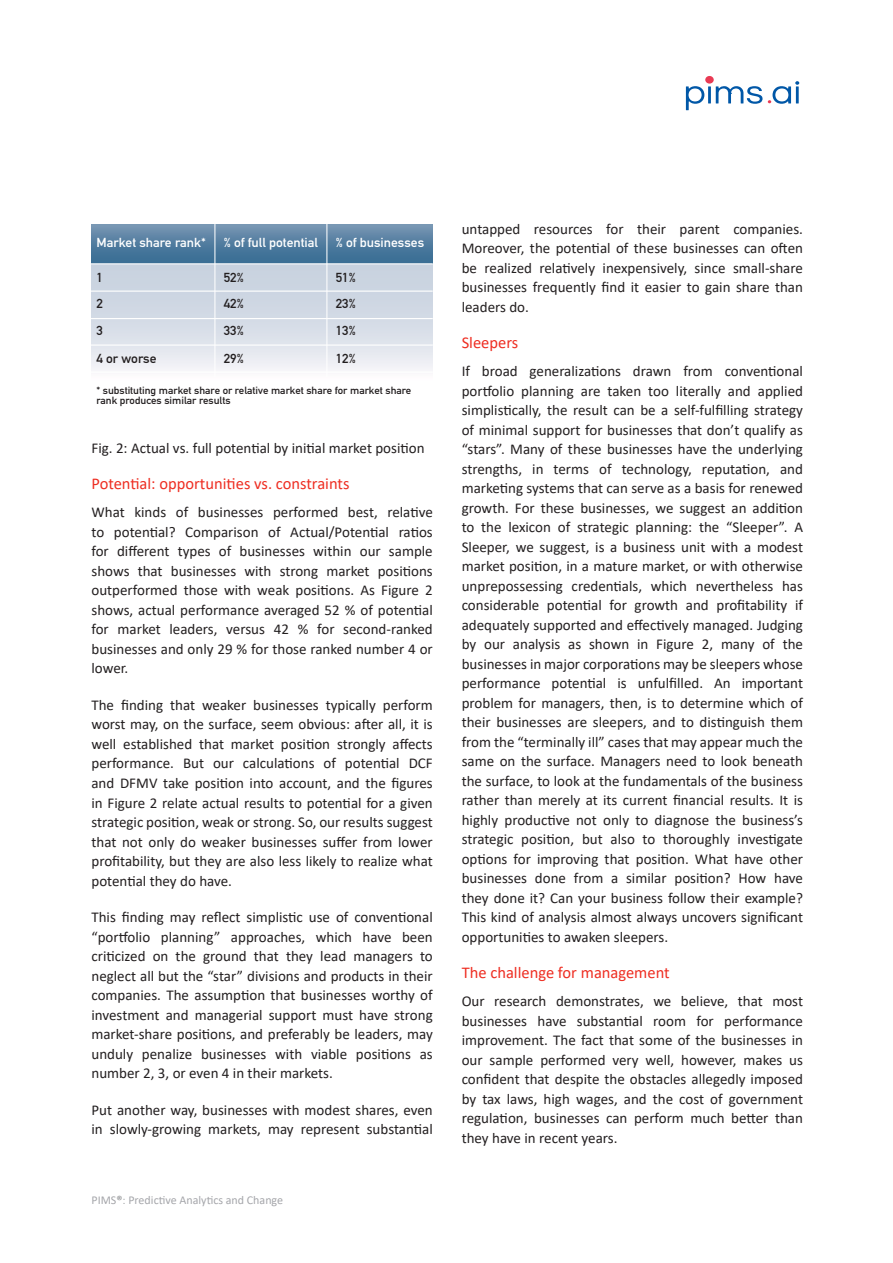
<style>
.page{position:relative;width:893px;height:1263px;background:#fff}
.page>*{position:absolute;margin:0;border:0;box-sizing:border-box;transform-origin:0 0}
._20_Fliess_HelvRoman_8_75_11_75_schw{font:16.5px "Calibri";color:#ee2e22}
._20_Fliess_HelvRoman_8_75_11_75_schw-2{font:15px/19.5px "Calibri";color:#231f20;text-align:justify}
.t1{font:12.9px "DIN Mittelschrift";color:#fff;scale:1.05 1}
.t2{font:12.9px/27px "DIN Mittelschrift";color:#231f20;text-align:justify;scale:1.05 1}
._20_Fliess_HelvRoman_8_75_11_75_schw-3{font:12px "Calibri";color:#a5a6aa}
.t3{font:10.35px/9.8px "DIN Mittelschrift";color:#231f20;scale:1.05 1}
.s1{color:#828487}
.s2{font-weight:300;color:#97999c}
</style>
<div class="page">
<svg style="left:91px;top:264px;width:342px;height:105px;background:#d6dde7"></svg>
<div style="left:91px;top:224px;width:342px;height:40px;background:linear-gradient(to bottom,#7795b3,#356b92)"></div>
<hr style="left:214px;top:223px;width:1px;height:154px;background:#fff">
<hr style="left:326px;top:223px;width:1px;height:154px;background:#fff">
<hr style="left:91px;top:263px;width:342px;height:1px;background:#fff">
<hr style="left:91px;top:290px;width:342px;height:2px;background:#fff">
<hr style="left:91px;top:318px;width:342px;height:1px;background:#fff">
<hr style="left:91px;top:344px;width:342px;height:2px;background:#fff">
<svg style="left:686px;top:86px;width:18px;height:24px"></svg>
<hr style="left:708px;top:86px;width:3px;height:17px;background:#0057a7">
<div style="left:705px;top:76px;width:9px;height:8px;background:#e93a54;border-radius:50%"></div>
<svg style="left:768px;top:81px;width:31px;height:23px"></svg>
<svg style="left:716px;top:86px;width:46px;height:18px"></svg>
<p class="t1" style="left:96px;top:235px;width:106px">Market share rank*</p>
<p class="t1" style="left:224px;top:235px;width:91px">% of full potential</p>
<p class="t1" style="left:336px;top:235px;width:86px">% of businesses</p>
<p class="t2" style="left:224px;top:264px;width:21px">52% 42% 33% 29%</p>
<p class="t2" style="left:336px;top:264px;width:21px">51% 23% 13% 12%</p>
<p class="t2" style="left:96px;top:264px;width:8px">1<br>2<br>3</p>
<p class="t2" style="left:96px;top:344px;width:59px">4 or worse</p>
<p class="t3" style="left:96px;top:386px;width:301px">* substituting market share or relative market share for market share rank produces similar results</p>
<p class="_20_Fliess_HelvRoman_8_75_11_75_schw-2" style="left:91px;top:438px;width:335px">Fig. 2: Actual vs. full potential by initial market position</p>
<p class="_20_Fliess_HelvRoman_8_75_11_75_schw" style="left:91px;top:472px;width:260px">Potential: opportunities vs. constraints</p>
<p class="_20_Fliess_HelvRoman_8_75_11_75_schw-2" style="left:91px;top:502px;width:343px">What kinds of businesses performed best, relative to potential? Comparison of Actual/Potential ratios for different types of businesses within our sample shows that businesses with strong market positions outperformed those with weak positions. As Figure 2 shows, actual performance averaged 52 % of potential for market leaders, versus 42 % for second-ranked businesses and only 29 % for those ranked number 4 or lower.</p>
<p class="_20_Fliess_HelvRoman_8_75_11_75_schw-2" style="left:91px;top:695px;width:343px">The finding that weaker businesses typically perform worst may, on the surface, seem obvious: after all, it is well established that market position strongly affects performance. But our calculations of potential DCF and DFMV take position into account, and the figures in Figure 2 relate actual results to potential for a given strategic position, weak or strong. So, our results suggest that not only do weaker businesses suffer from lower profitability, but they are also less likely to realize what potential they do have.</p>
<p class="_20_Fliess_HelvRoman_8_75_11_75_schw-2" style="left:91px;top:907px;width:343px">This finding may reflect simplistic use of conventional “portfolio planning” approaches, which have been criticized on the ground that they lead managers to neglect all but the “star” divisions and products in their companies. The assumption that businesses worthy of investment and managerial support must have strong market-share positions, and preferably be leaders, may unduly penalize businesses with viable positions as number 2, 3, or even 4 in their markets.</p>
<p class="_20_Fliess_HelvRoman_8_75_11_75_schw-2" style="left:91px;top:1099px;width:343px">Put another way, businesses with modest shares, even in slowly-growing markets, may represent substantial</p>
<p class="_20_Fliess_HelvRoman_8_75_11_75_schw-3" style="left:91px;top:1192px;width:193px">PIMS<span class="s1">®</span><span class="s2">:</span> Predictive Analytics and Change</p>
<p class="_20_Fliess_HelvRoman_8_75_11_75_schw-2" style="left:462px;top:219px;width:343px">untapped resources for their parent companies.<br>Moreover, the potential of these businesses can often be realized relatively inexpensively, since small-share businesses frequently find it easier to gain share than leaders do.</p>
<p class="_20_Fliess_HelvRoman_8_75_11_75_schw" style="left:462px;top:331px;width:58px">Sleepers</p>
<p class="_20_Fliess_HelvRoman_8_75_11_75_schw-2" style="left:462px;top:361px;width:343px">If broad generalizations drawn from conventional portfolio planning are taken too literally and applied simplistically, the result can be a self-fulfilling strategy of minimal support for businesses that don’t qualify as “stars”. Many of these businesses have the underlying strengths, in terms of technology, reputation, and marketing systems that can serve as a basis for renewed growth. For these businesses, we suggest an addition to the lexicon of strategic planning: the “Sleeper”. A Sleeper, we suggest, is a business unit with a modest market position, in a mature market, or with otherwise unprepossessing credentials, which nevertheless has considerable potential for growth and profitability if adequately supported and effectively managed. Judging by our analysis as shown in Figure 2, many of the businesses in major corporations may be sleepers whose performance potential is unfulfilled. An important problem for managers, then, is to determine which of their businesses are sleepers, and to distinguish them from the “terminally ill” cases that may appear much the same on the surface. Managers need to look beneath the surface, to look at the fundamentals of the business rather than merely at its current financial results. It is highly productive not only to diagnose the business’s strategic position, but also to thoroughly investigate options for improving that position. What have other businesses done from a similar position? How have they done it? Can your business follow their example?<br>This kind of analysis almost always uncovers significant opportunities to awaken sleepers.</p>
<p class="_20_Fliess_HelvRoman_8_75_11_75_schw" style="left:462px;top:961px;width:210px">The challenge for management</p>
<p class="_20_Fliess_HelvRoman_8_75_11_75_schw-2" style="left:462px;top:991px;width:343px">Our research demonstrates, we believe, that most businesses have substantial room for performance improvement. The fact that some of the businesses in our sample performed very well, however, makes us confident that despite the obstacles allegedly imposed by tax laws, high wages, and the cost of government regulation, businesses can perform much better than they have in recent years.</p>
</div>
